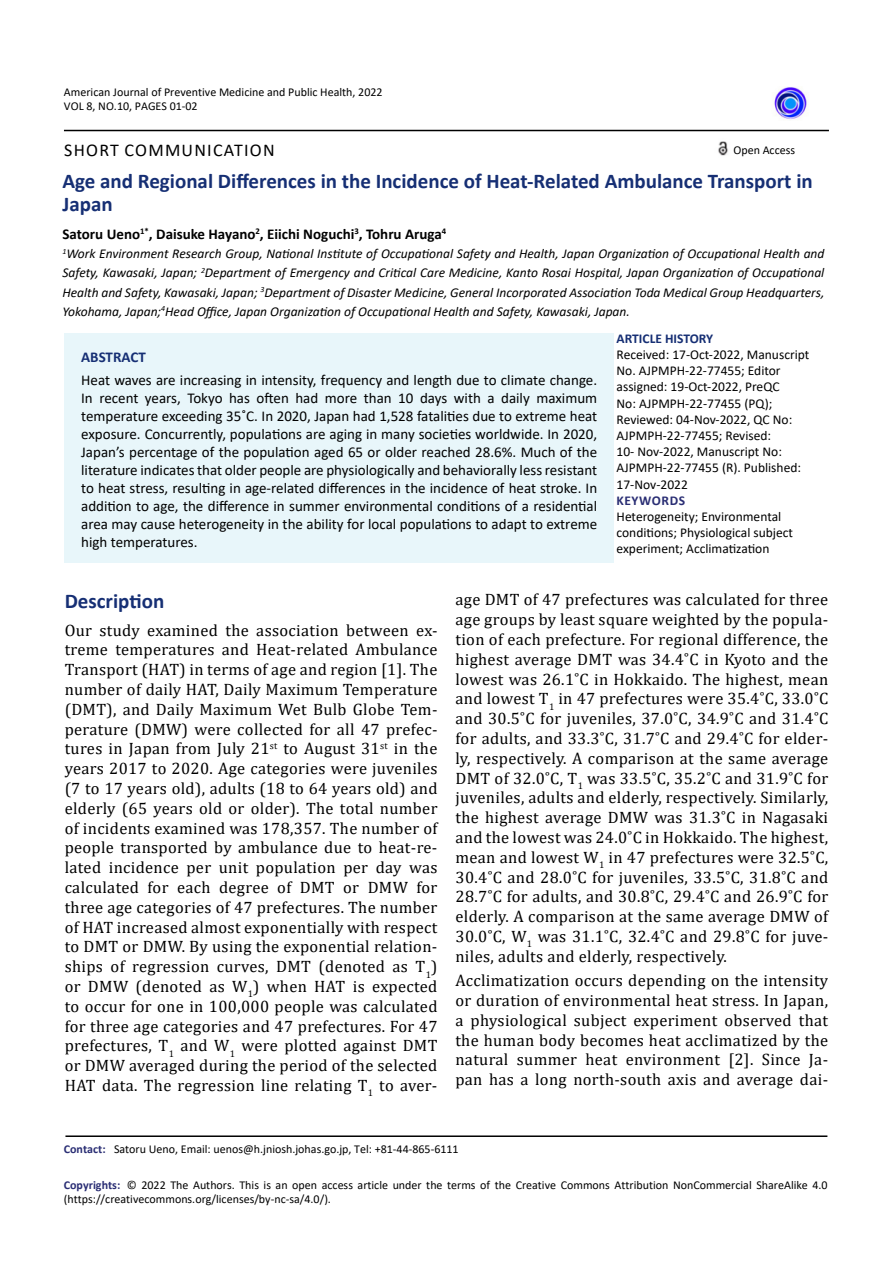
<style>
.page{position:relative;width:893px;height:1263px;background:#fff}
.page>*{position:absolute;margin:0;border:0;box-sizing:border-box;transform-origin:0 0}
.t1{font:700 21px/22.2px "Calibri";color:#162f74}
.t2{font:18px "Calibri";letter-spacing:.07em;color:#000}
.t3{font:16.5px/19.8px "Cambria";letter-spacing:.02em;color:#000;text-align:justify}
.t4{font:15px/18px "Calibri";color:#000;text-align:justify}
.t5{font:700 15px "Calibri";color:#000}
.t6{font:700 15px "Calibri";color:#162f74}
.t7{font:italic 13.5px/19.2px "Calibri";color:#000;text-align:justify}
.t8{font:13.5px/16.2px "Calibri";color:#000}
.t9{font:700 13.5px "Calibri";color:#162f74}
.t10{font:700 13.5px "Calibri";letter-spacing:.04em;color:#2a2e74}
.t11{font:12px/14.4px "Calibri";color:#000}
.s1{font-weight:700;color:#2a2e74}
</style>
<div class="page">
<hr style="left:64px;top:130px;width:765px;height:1px;background:#000">
<img style="left:774px;top:87px;width:33px;height:33px">
<img style="left:718px;top:141px;width:10px;height:15px">
<div style="left:65px;top:333px;width:549px;height:230px;background:#e8f6fa"></div>
<hr style="left:65px;top:1135px;width:762px;height:2px;background:#000">
<p class="t11" style="left:64px;top:85px;width:320px">American Journal of Preventive Medicine and Public Health, 2022<br>VOL 8, NO.10, PAGES 01-02</p>
<p class="t2" style="left:64px;top:137px;width:212px">SHORT COMMUNICATION</p>
<p class="t11" style="left:733px;top:142px;width:63px">Open Access</p>
<p class="t1" style="left:62px;top:170px;width:752px">Age and Regional Differences in the Incidence of Heat-Related Ambulance Transport in<br>Japan</p>
<p class="t5" style="left:62px;top:223px;width:385px">Satoru Ueno<sup>1*</sup>, Daisuke Hayano<sup>2</sup>, Eiichi Noguchi<sup>3</sup>, Tohru Aruga<sup>4</sup></p>
<p class="t7" style="left:62px;top:243px;width:764px"><sup>1</sup>Work Environment Research Group, National Institute of Occupational Safety and Health, Japan Organization of Occupational Health and Safety, Kawasaki, Japan; <sup>2</sup>Department of Emergency and Critical Care Medicine, Kanto Rosai Hospital, Japan Organization of Occupational Health and Safety, Kawasaki, Japan; <sup>3</sup>Department of Disaster Medicine, General Incorporated Association Toda Medical Group Headquarters, Yokohama, Japan;<sup>4</sup>Head Office, Japan Organization of Occupational Health and Safety, Kawasaki, Japan.</p>
<p class="t6" style="left:81px;top:347px;width:66px">ABSTRACT</p>
<p class="t4" style="left:81px;top:370px;width:518px">Heat waves are increasing in intensity, frequency and length due to climate change.<br>In recent years, Tokyo has often had more than 10 days with a daily maximum temperature exceeding 35˚C. In 2020, Japan had 1,528 fatalities due to extreme heat exposure. Concurrently, populations are aging in many societies worldwide. In 2020, Japan’s percentage of the population aged 65 or older reached 28.6%. Much of the literature indicates that older people are physiologically and behaviorally less resistant to heat stress, resulting in age-related differences in the incidence of heat stroke. In addition to age, the difference in summer environmental conditions of a residential area may cause heterogeneity in the ability for local populations to adapt to extreme high temperatures.</p>
<p class="t9" style="left:617px;top:329px;width:98px">ARTICLE HISTORY</p>
<p class="t8" style="left:617px;top:346px;width:194px">Received: 17-Oct-2022, Manuscript<br>No. AJPMPH-22-77455; Editor assigned: 19-Oct-2022, PreQC<br>No: AJPMPH-22-77455 (PQ);<br>Reviewed: 04-Nov-2022, QC No:<br>AJPMPH-22-77455; Revised:<br>10- Nov-2022, Manuscript No:<br>AJPMPH-22-77455 (R). Published:<br>17-Nov-2022</p>
<p class="t10" style="left:617px;top:491px;width:70px">KEYWORDS</p>
<p class="t8" style="left:617px;top:508px;width:178px">Heterogeneity; Environmental conditions; Physiological subject experiment; Acclimatization</p>
<p class="t1" style="left:65px;top:590px;width:101px">Description</p>
<p class="t3" style="left:65px;top:620px;width:374px">Our study examined the association between ex&shy;treme temperatures and Heat-related Ambulance Transport (HAT) in terms of age and region [1]. The number of daily HAT, Daily Maximum Temperature (DMT), and Daily Maximum Wet Bulb Globe Tem&shy;perature (DMW) were collected for all 47 prefec&shy;tures in Japan from July 21<sup>st</sup> to August 31<sup>st</sup> in the years 2017 to 2020. Age categories were juveniles (7 to 17 years old), adults (18 to 64 years old) and elderly (65 years old or older). The total number of incidents examined was 178,357. The number of people transported by ambulance due to heat-re&shy;lated incidence per unit population per day was calculated for each degree of DMT or DMW for three age categories of 47 prefectures. The number of HAT increased almost exponentially with respect to DMT or DMW. By using the exponential relation&shy;ships of regression curves, DMT (denoted as T<sub>1</sub>) or DMW (denoted as W<sub>1</sub>) when HAT is expected to occur for one in 100,000 people was calculated for three age categories and 47 prefectures. For 47 prefectures, T<sub>1</sub> and W<sub>1</sub> were plotted against DMT or DMW averaged during the period of the selected HAT data. The regression line relating T<sub>1</sub> to aver-</p>
<p class="t3" style="left:455px;top:590px;width:374px">age DMT of 47 prefectures was calculated for three age groups by least square weighted by the popula&shy;tion of each prefecture. For regional difference, the highest average DMT was 34.4˚C in Kyoto and the lowest was 26.1˚C in Hokkaido. The highest, mean and lowest T<sub>1</sub> in 47 prefectures were 35.4˚C, 33.0˚C and 30.5˚C for juveniles, 37.0˚C, 34.9˚C and 31.4˚C for adults, and 33.3˚C, 31.7˚C and 29.4˚C for elder&shy;ly, respectively. A comparison at the same average DMT of 32.0˚C, T<sub>1</sub> was 33.5˚C, 35.2˚C and 31.9˚C for juveniles, adults and elderly, respectively. Similarly, the highest average DMW was 31.3˚C in Nagasaki and the lowest was 24.0˚C in Hokkaido. The highest, mean and lowest W<sub>1</sub> in 47 prefectures were 32.5˚C, 30.4˚C and 28.0˚C for juveniles, 33.5˚C, 31.8˚C and 28.7˚C for adults, and 30.8˚C, 29.4˚C and 26.9˚C for elderly. A comparison at the same average DMW of 30.0˚C, W<sub>1</sub> was 31.1˚C, 32.4˚C and 29.8˚C for juve&shy;niles, adults and elderly, respectively.</p>
<p class="t3" style="left:455px;top:970px;width:374px">Acclimatization occurs depending on the intensity or duration of environmental heat stress. In Japan, a physiological subject experiment observed that the human body becomes heat acclimatized by the natural summer heat environment [2]. Since Ja&shy;pan has a long north-south axis and average dai-</p>
<p class="t11" style="left:64px;top:1141px;width:396px"><span class="s1">Contact:</span> Satoru Ueno, Email: uenos@h.jniosh.johas.go.jp, Tel: +81-44-865-6111</p>
<p class="t11" style="left:64px;top:1177px;width:765px"><span class="s1">Copyrights:</span> © 2022 The Authors. This is an open access article under the terms of the Creative Commons Attribution NonCommercial ShareAlike 4.0 (https://creativecommons.org/licenses/by-nc-sa/4.0/).</p>
</div>
